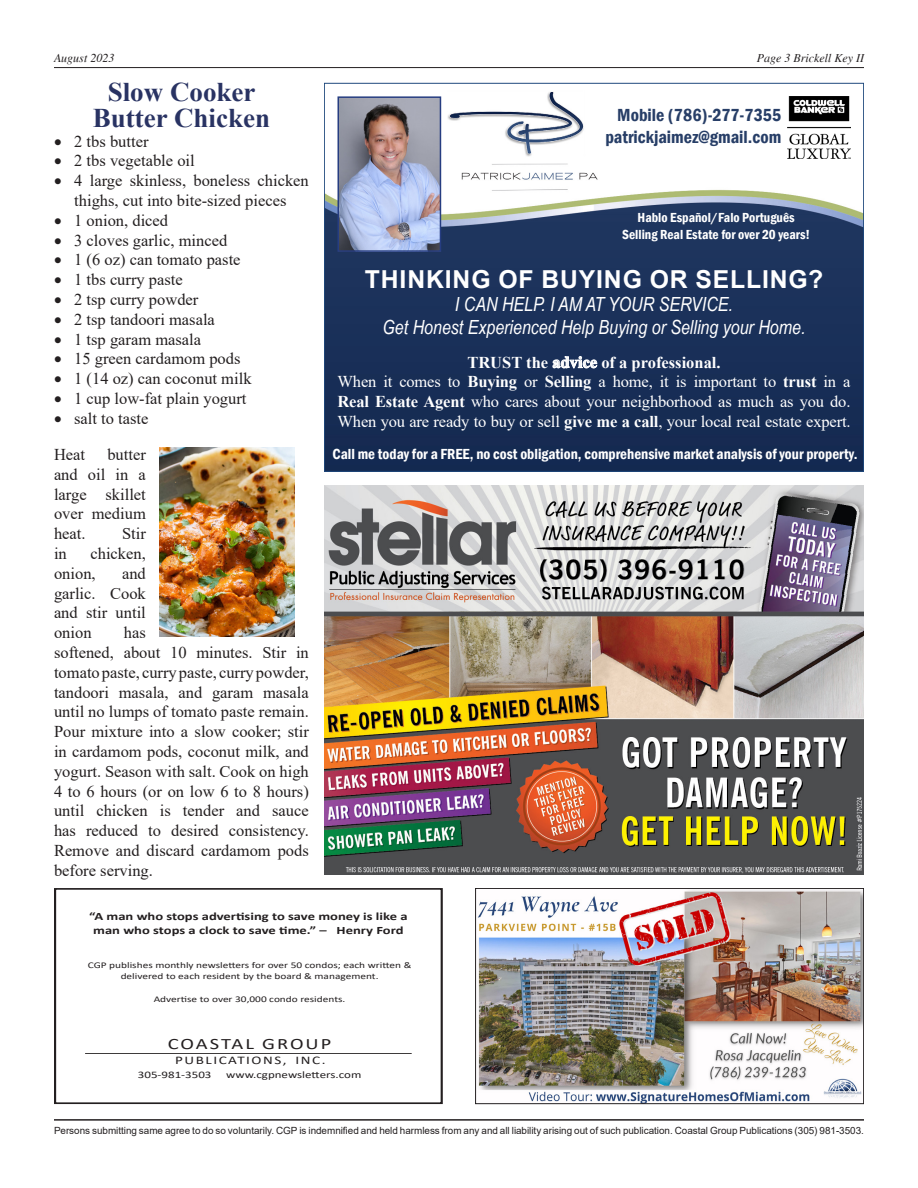
<style>
.page{position:relative;width:918px;height:1188px;background:#fff}
.page>*{position:absolute;margin:0;border:0;box-sizing:border-box;transform-origin:0 0}
.t1{font:700 27px/25.5px "Times New Roman";color:#293363;text-align:center}
.t2{font:700 24.75px "Arial";letter-spacing:.035em;color:#fff}
.t3{font:italic 19.5px/23.4px "Arial Narrow";color:#fff;text-align:center}
.t4{font:600 condensed 18px/22.5px "Franklin Gothic";color:#273e67;text-align:right}
.t5{font:16.5px/19.8px "Times New Roman";color:#231f20;text-align:justify}
.t6{font:16.5px/19.8px "Times New Roman";letter-spacing:-.01em;color:#fff;text-align:center}
.t7{font:15.9px "Calibri";letter-spacing:.095em;color:#231f20;scale:1.3 1}
.t8{font:600 condensed 15px "Franklin Gothic";color:#fff}
.t9{font:600 condensed 13.5px/16.2px "Franklin Gothic";color:#fff;text-align:center}
.t10{font:italic 12px "Times";color:#231f20}
.t11{font:11.7px "Calibri";letter-spacing:.1em;color:#231f20;scale:1.3 1}
.t12{font:700 11.25px/13.5px "Calibri";color:#231f20;text-align:center;scale:1.3 1}
.t13{font:10.05px "Calibri";color:#231f20;scale:1.3 1}
.t14{font:9.9px "Arial";letter-spacing:-.005em;color:#231f20}
.t15{font:8.7px/10.5px "Calibri";color:#231f20;text-align:center;scale:1.3 1}
.s1{font-weight:700}
</style>
<div class="page">
<hr style="left:54px;top:67px;width:810px;height:1px;background:#231f20">
<hr style="left:54px;top:1119px;width:810px;height:2px;background:#231f20">
<img style="left:324px;top:485px;width:540px;height:389px">
<img style="left:478px;top:890px;width:384px;height:212px">
<div style="left:475px;top:888px;width:389px;height:216px;border:1px solid #231f20"></div>
<div style="left:54px;top:888px;width:389px;height:216px;border:2px solid #231f20"></div>
<hr style="left:85px;top:1053px;width:327px;height:1px;background:#231f20">
<img style="left:326px;top:96px;width:536px;height:374px">
<img style="left:447px;top:92px;width:152px;height:101px">
<img style="left:341px;top:99px;width:97px;height:150px">
<div style="left:338px;top:96px;width:103px;height:156px;border:2px solid #263d81"></div>
<img style="left:788px;top:96px;width:62px;height:63px">
<img style="left:159px;top:448px;width:135px;height:189px">
<p class="t10" style="left:54px;top:52px;width:62px">August 2023</p>
<p class="t10" style="left:757px;top:52px;width:109px">Page 3 Brickell Key II</p>
<h1 class="t1" style="left:93px;top:79px;width:179px">Slow Cooker<br>Butter Chicken</h1>
<p class="t5" style="left:54px;top:131px;width:96px">• 2 tbs butter</p>
<p class="t5" style="left:54px;top:150px;width:142px">• 2 tbs vegetable oil</p>
<p class="t5" style="left:54px;top:170px;width:256px;text-align:center">• 4 large skinless, boneless chicken thighs, cut into bite-sized pieces</p>
<p class="t5" style="left:54px;top:210px;width:116px">• 1 onion, diced</p>
<p class="t5" style="left:54px;top:230px;width:175px">• 3 cloves garlic, minced</p>
<p class="t5" style="left:54px;top:249px;width:188px">• 1 (6 oz) can tomato paste</p>
<p class="t5" style="left:54px;top:269px;width:130px">• 1 tbs curry paste</p>
<p class="t5" style="left:54px;top:289px;width:146px">• 2 tsp curry powder</p>
<p class="t5" style="left:54px;top:309px;width:162px">• 2 tsp tandoori masala</p>
<p class="t5" style="left:54px;top:329px;width:149px">• 1 tsp garam masala</p>
<p class="t5" style="left:54px;top:348px;width:188px">• 15 green cardamom pods</p>
<p class="t5" style="left:54px;top:368px;width:199px">• 1 (14 oz) can coconut milk</p>
<p class="t5" style="left:54px;top:388px;width:194px">• 1 cup low-fat plain yogurt</p>
<p class="t5" style="left:54px;top:408px;width:96px">• salt to taste</p>
<p class="t5" style="left:54px;top:444px;width:33px">Heat</p>
<p class="t5" style="left:54px;top:444px;width:93px;text-indent:53px">butter and oil in a large skillet over medium heat.</p>
<p class="t5" style="left:122px;top:523px;width:25px">Stir</p>
<p class="t5" style="left:54px;top:543px;width:14px">in</p>
<p class="t5" style="left:54px;top:543px;width:93px;text-indent:36px">chicken, onion,</p>
<p class="t5" style="left:54px;top:563px;width:93px;text-indent:68px">and garlic. Cook and stir until onion</p>
<p class="t5" style="left:54px;top:622px;width:256px;text-align:left;text-indent:70px">has<br>softened, about 10 minutes. Stir in tomato paste, curry paste, curry powder, tandoori masala, and garam masala until no lumps of tomato paste remain.<br>Pour mixture into a slow cooker; stir in cardamom pods, coconut milk, and yogurt. Season with salt. Cook on high<br>4 to 6 hours (or on low 6 to 8 hours) until chicken is tender and sauce has reduced to desired consistency.<br>Remove and discard cardamom pods before serving.</p>
<p class="t4" style="left:605px;top:103px;width:177px">Mobile (786)-277-7355 patrickjaimez@gmail.com</p>
<p class="t9" style="left:622px;top:210px;width:190px">Hablo Español/Falo Português<br>Selling Real Estate for over 20 years!</p>
<h2 class="t2" style="left:365px;top:261px;width:460px">THINKING OF BUYING OR SELLING?</h2>
<p class="t3" style="left:382px;top:292px;width:425px">I CAN HELP. I AM AT YOUR SERVICE.<br>Get Honest Experienced Help Buying or Selling your Home.</p>
<p class="t6" style="left:338px;top:352px;width:515px"><span class="s1">TRUST the advice of a professional.<br></span>When it comes to <span class="s1">Buying</span> or <span class="s1">Selling</span> a home, it is important to <span class="s1">trust</span> in a <span class="s1">Real Estate Agent</span> who cares about your neighborhood as much as you do.<br>When you are ready to buy or sell <span class="s1">give me a call</span>, your local real estate expert.</p>
<p class="t8" style="left:333px;top:444px;width:527px">Call me today for a FREE, no cost obligation, comprehensive market analysis of your property.</p>
<p class="t12" style="left:89px;top:910px;width:246px">“A man who stops advertising to save money is like a man who stops a clock to save time.” – Henry Ford</p>
<p class="t15" style="left:88px;top:960px;width:251px">CGP publishes monthly newsletters for over 50 condos; each written &amp; delivered to each resident by the board &amp; management.</p>
<p class="t15" style="left:154px;top:994px;width:149px">Advertise to over 30,000 condo residents.</p>
<p class="t7" style="left:168px;top:1032px;width:127px">COASTAL GROUP</p>
<p class="t11" style="left:175px;top:1052px;width:117px">PUBLICATIONS, INC.</p>
<p class="t13" style="left:138px;top:1067px;width:58px">305-981-3503</p>
<p class="t13" style="left:226px;top:1067px;width:106px">www.cgpnewsletters.com</p>
<p class="t14" style="left:54px;top:1124px;width:811px">Persons submitting same agree to do so voluntarily. CGP is indemnified and held harmless from any and all liability arising out of such publication. Coastal Group Publications (305) 981-3503.</p>
</div>
